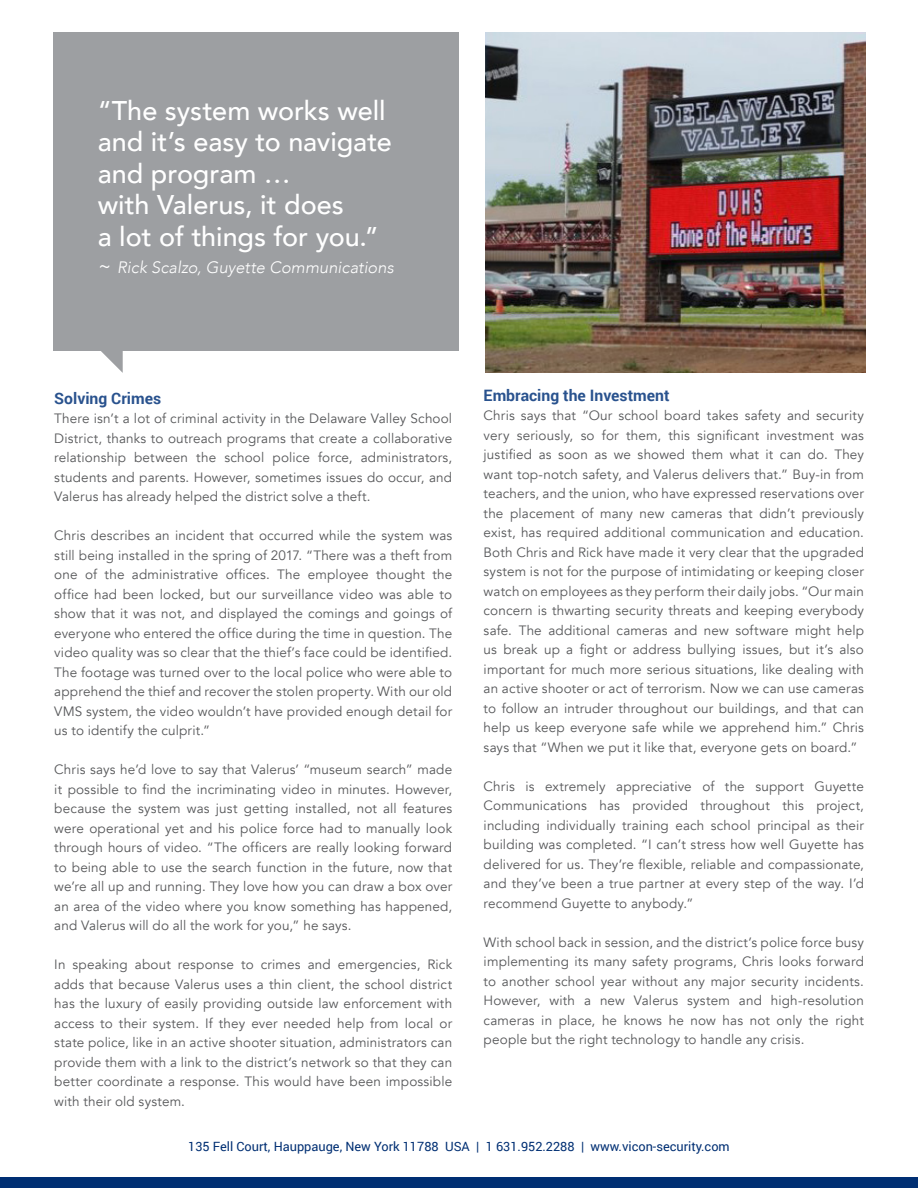
<style>
.page{position:relative;width:918px;height:1188px;background:#fff}
.page>*{position:absolute;margin:0;border:0;box-sizing:border-box;transform-origin:0 0}
.t1{font:500 27px/31.5px "Avenir";color:#fff}
.t2{font:italic 300 16.5px "Avenir";color:#fff}
.t3{font:700 15.75px "Roboto";color:#29528e}
.t4{font:13.5px/19.5px "Avenir";letter-spacing:.01em;color:#57585a;text-align:justify}
.t5{font:12.75px "Roboto";color:#002f73}
.s1{font-style:normal;font-size:21px}
</style>
<div class="page">
<div style="left:0;top:1177px;width:918px;height:11px;background:#002f73"></div>
<div style="left:53px;top:32px;width:406px;height:319px;background:#9d9fa2"></div>
<svg style="left:101px;top:351px;width:22px;height:22px"></svg>
<img style="left:485px;top:32px;width:380px;height:341px">
<p class="t1" style="left:98px;top:93px;width:296px">“The system works well and it’s easy to navigate and program …<br>with Valerus, it does<br>a lot of things for you.”</p>
<p class="t2" style="left:98px;top:257px;width:298px"><span class="s1">~</span> Rick Scalzo, Guyette Communications</p>
<p class="t3" style="left:54px;top:387px;width:108px">Solving Crimes</p>
<p class="t4" style="left:54px;top:409px;width:399px">There isn’t a lot of criminal activity in the Delaware Valley School District, thanks to outreach programs that create a collaborative relationship between the school police force, administrators, students and parents. However, sometimes issues do occur, and Valerus has already helped the district solve a theft.</p>
<p class="t4" style="left:54px;top:526px;width:399px">Chris describes an incident that occurred while the system was still being installed in the spring of 2017. “There was a theft from one of the administrative offices. The employee thought the office had been locked, but our surveillance video was able to show that it was not, and displayed the comings and goings of everyone who entered the office during the time in question. The video quality was so clear that the thief’s face could be identified.<br>The footage was turned over to the local police who were able to apprehend the thief and recover the stolen property. With our old VMS system, the video wouldn’t have provided enough detail for us to identify the culprit.”</p>
<p class="t4" style="left:54px;top:760px;width:399px">Chris says he’d love to say that Valerus’ “museum search” made it possible to find the incriminating video in minutes. However, because the system was just getting installed, not all features were operational yet and his police force had to manually look through hours of video. “The officers are really looking forward to being able to use the search function in the future, now that we’re all up and running. They love how you can draw a box over an area of the video where you know something has happened, and Valerus will do all the work for you,” he says.</p>
<p class="t4" style="left:54px;top:955px;width:399px">In speaking about response to crimes and emergencies, Rick adds that because Valerus uses a thin client, the school district has the luxury of easily providing outside law enforcement with access to their system. If they ever needed help from local or state police, like in an active shooter situation, administrators can provide them with a link to the district’s network so that they can better coordinate a response. This would have been impossible with their old system.</p>
<p class="t3" style="left:484px;top:384px;width:187px">Embracing the Investment</p>
<p class="t4" style="left:484px;top:406px;width:382px">Chris says that “Our school board takes safety and security very seriously, so for them, this significant investment was justified as soon as we showed them what it can do. They want top-notch safety, and Valerus delivers that.” Buy-in from teachers, and the union, who have expressed reservations over the placement of many new cameras that didn’t previously exist, has required additional communication and education.<br>Both Chris and Rick have made it very clear that the upgraded system is not for the purpose of intimidating or keeping closer watch on employees as they perform their daily jobs. “Our main concern is thwarting security threats and keeping everybody safe. The additional cameras and new software might help us break up a fight or address bullying issues, but it’s also important for much more serious situations, like dealing with an active shooter or act of terrorism. Now we can use cameras to follow an intruder throughout our buildings, and that can help us keep everyone safe while we apprehend him.” Chris says that “When we put it like that, everyone gets on board.”</p>
<p class="t4" style="left:484px;top:776px;width:382px">Chris is extremely appreciative of the support Guyette Communications has provided throughout this project, including individually training each school principal as their building was completed. “I can’t stress how well Guyette has delivered for us. They’re flexible, reliable and compassionate, and they’ve been a true partner at every step of the way. I’d recommend Guyette to anybody.”</p>
<p class="t4" style="left:484px;top:932px;width:382px">With school back in session, and the district’s police force busy implementing its many safety programs, Chris looks forward to another school year without any major security incidents.<br>However, with a new Valerus system and high-resolution cameras in place, he knows he now has not only the right people but the right technology to handle any crisis.</p>
<p class="t5" style="left:188px;top:1137px;width:543px">135 Fell Court, Hauppauge, New York 11788 USA | 1 631.952.2288 | www.vicon-security.com</p>
</div>
